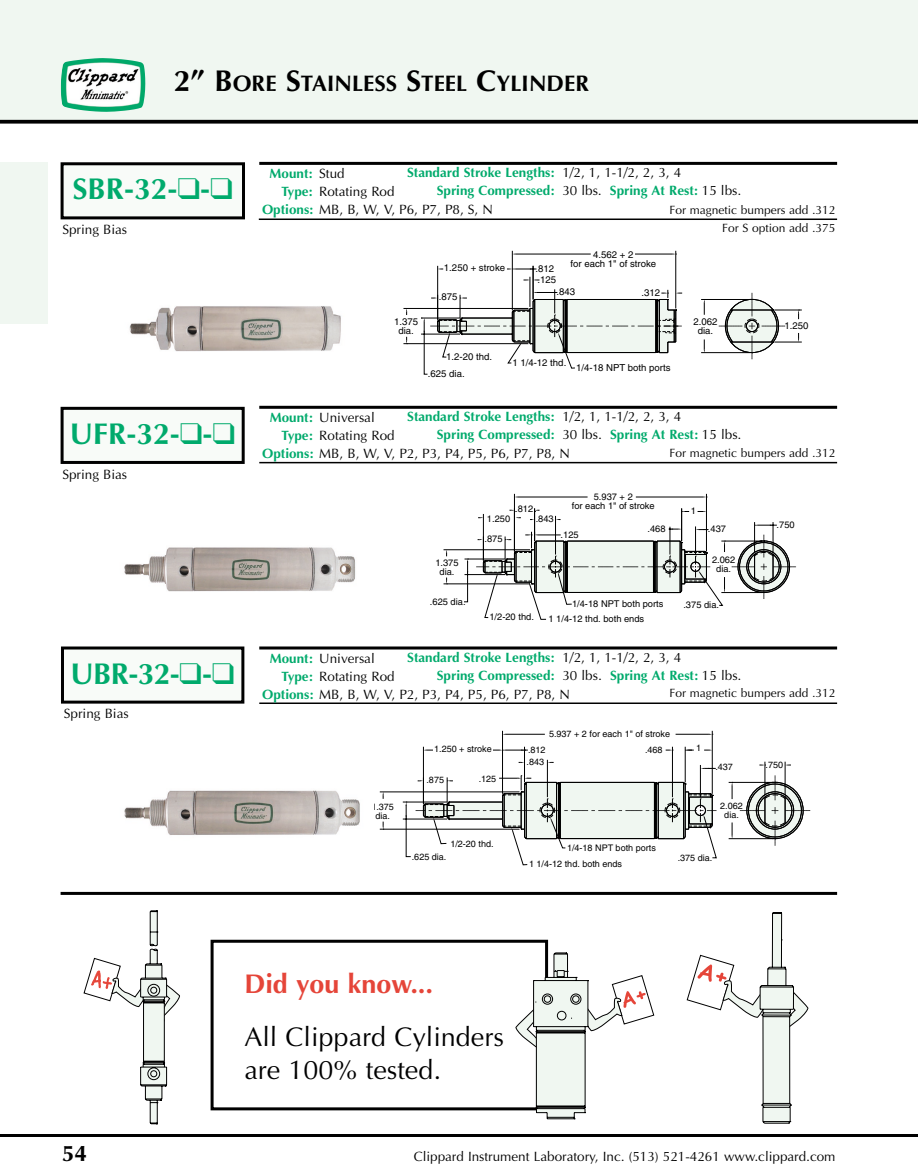
<style>
.page{position:relative;width:918px;height:1173px;background:#fff}
.page>*{position:absolute;margin:0;border:0;box-sizing:border-box;transform-origin:0 0}
.t1{font:700 30px "Optima";color:#00aa6c}
.t2{font:27px/32.8px "Optima";color:#000}
.t3{font:700 27px "Optima";color:#e54539}
.t4{font:700 22.5px "Optima";color:#000}
.t5{font:13.5px "Optima";color:#000}
.t6{font:700 13.5px/18px "Optima";color:#00aa6c}
.t7{font:12px/18px "Optima";color:#000;text-align:right}
.t8{font:9.6px/9.6px "Helvetica";color:#000;text-align:center}
.t9{font:9.3px/9.3px "Helvetica";color:#000;text-align:center}
.t10{font:9px/9px "Helvetica";color:#000;text-align:center}
.s1{font-size:30px}
.s2{font-weight:400;color:#000}
.s3{font-weight:700;color:#00aa6c}
</style>
<div class="page">
<div style="left:0;top:0;width:918px;height:121px;background:#f0f7f1"></div>
<svg style="left:0;top:120px;width:918px;height:4px;background:#1a1a1a"></svg>
<img style="left:61px;top:58px;width:84px;height:54px">
<hr style="left:0;top:1134px;width:918px;height:3px;background:#000">
<div style="left:0;top:162px;width:47px;height:162px;background:#f0f7f1"></div>
<div style="left:62px;top:164px;width:182px;height:54px;background:#f8fbf8"></div>
<div style="left:61px;top:162px;width:184px;height:57px;border:3px solid #000"></div>
<hr style="left:259px;top:162px;width:578px;height:3px;background:#000">
<hr style="left:403px;top:308px;width:125px;height:1px;background:#000">
<hr style="left:403px;top:343px;width:125px;height:1px;background:#000">
<svg style="left:406px;top:337px;width:2px;height:7px"></svg>
<hr style="left:512px;top:251px;width:1px;height:59px;background:#000">
<hr style="left:676px;top:251px;width:1px;height:57px;background:#000">
<hr style="left:515px;top:254px;width:76px;height:1px;background:#000">
<hr style="left:635px;top:254px;width:38px;height:1px;background:#000">
<svg style="left:421px;top:265px;width:381px;height:110px"></svg>
<hr style="left:259px;top:219px;width:578px;height:1px;background:#000">
<div style="left:62px;top:408px;width:181px;height:54px;background:#f8fbf8"></div>
<div style="left:61px;top:407px;width:184px;height:57px;border:3px solid #000"></div>
<hr style="left:259px;top:406px;width:578px;height:3px;background:#000">
<hr style="left:444px;top:549px;width:86px;height:1px;background:#000">
<hr style="left:444px;top:584px;width:86px;height:1px;background:#000">
<svg style="left:446px;top:578px;width:2px;height:7px"></svg>
<hr style="left:514px;top:494px;width:1px;height:57px;background:#000">
<hr style="left:706px;top:494px;width:1px;height:57px;background:#000">
<hr style="left:518px;top:497px;width:70px;height:1px;background:#000">
<hr style="left:636px;top:497px;width:67px;height:1px;background:#000">
<svg style="left:464px;top:508px;width:332px;height:112px"></svg>
<hr style="left:259px;top:462px;width:578px;height:1px;background:#000">
<div style="left:62px;top:648px;width:181px;height:54px;background:#f8fbf8"></div>
<div style="left:61px;top:647px;width:183px;height:57px;border:3px solid #000"></div>
<svg style="left:259px;top:646px;width:578px;height:4px;background:#3f3f3f"></svg>
<hr style="left:380px;top:792px;width:140px;height:1px;background:#000">
<hr style="left:380px;top:829px;width:140px;height:1px;background:#000">
<hr style="left:502px;top:731px;width:1px;height:63px;background:#000">
<hr style="left:712px;top:731px;width:1px;height:63px;background:#000">
<hr style="left:506px;top:734px;width:39px;height:1px;background:#000">
<hr style="left:676px;top:734px;width:33px;height:1px;background:#000">
<svg style="left:402px;top:746px;width:408px;height:119px"></svg>
<hr style="left:259px;top:703px;width:578px;height:1px;background:#000">
<hr style="left:61px;top:892px;width:776px;height:3px;background:#000">
<img style="left:129px;top:306px;width:212px;height:46px">
<img style="left:124px;top:547px;width:232px;height:45px">
<img style="left:124px;top:790px;width:236px;height:45px">
<div style="left:211px;top:940px;width:337px;height:170px;border:3px solid #000"></div>
<svg style="left:515px;top:952px;width:139px;height:167px"></svg>
<svg style="left:686px;top:912px;width:123px;height:212px"></svg>
<svg style="left:83px;top:910px;width:97px;height:215px"></svg>
<h3 class="t4" style="left:174px;top:74px;width:417px"><span class="s1">2” B</span>ORE <span class="s1">S</span>TAINLESS <span class="s1">S</span>TEEL <span class="s1">C</span>YLINDER</h3>
<h1 class="t1" style="left:73px;top:177px;width:162px">SBR-32-❑-❑</h1>
<p class="t5" style="left:62px;top:224px;width:66px">Spring Bias</p>
<h1 class="t1" style="left:70px;top:421px;width:167px">UFR-32-❑-❑</h1>
<p class="t5" style="left:62px;top:469px;width:66px">Spring Bias</p>
<h1 class="t1" style="left:71px;top:661px;width:166px">UBR-32-❑-❑</h1>
<p class="t5" style="left:64px;top:708px;width:66px">Spring Bias</p>
<p class="t6" style="left:437px;top:165px;width:306px;text-indent:-30px">Standard Stroke Lengths: <span class="s2">1/2, 1, 1-1/2, 2, 3, 4<br></span>Spring Compressed: <span class="s2">30 lbs.</span> Spring At Rest: <span class="s2">15 lbs.</span></p>
<p class="t6" style="left:270px;top:165px;width:77px">Mount: <span class="s2">Stud</span></p>
<p class="t5" style="left:281px;top:186px;width:115px"><span class="s3">Type:</span> Rotating Rod</p>
<p class="t5" style="left:262px;top:204px;width:232px"><span class="s3">Options:</span> MB, B, W, V, P6, P7, P8, S, N</p>
<p class="t7" style="left:670px;top:202px;width:168px">For magnetic bumpers add .312<br>For S option add .375</p>
<p class="t8" style="left:394px;top:317px;width:26px">1.375 dia.</p>
<p class="t8" style="left:444px;top:264px;width:63px">1.250 + stroke</p>
<p class="t8" style="left:439px;top:293px;width:20px">.875</p>
<p class="t8" style="left:571px;top:250px;width:87px">4.562 + 2<br>for each 1" of stroke</p>
<p class="t8" style="left:641px;top:288px;width:20px">.312</p>
<p class="t8" style="left:535px;top:265px;width:20px">.812</p>
<p class="t8" style="left:537px;top:276px;width:20px">.125</p>
<p class="t8" style="left:556px;top:288px;width:20px">.843</p>
<p class="t8" style="left:446px;top:353px;width:47px">1.2-20 thd.</p>
<p class="t8" style="left:428px;top:369px;width:38px">.625 dia.</p>
<p class="t8" style="left:512px;top:359px;width:55px">1 1/4-12 thd.</p>
<p class="t8" style="left:576px;top:364px;width:96px">1/4-18 NPT both ports</p>
<p class="t8" style="left:694px;top:318px;width:26px">2.062 dia.</p>
<p class="t8" style="left:784px;top:322px;width:26px">1.250</p>
<p class="t6" style="left:437px;top:409px;width:306px;text-indent:-30px">Standard Stroke Lengths: <span class="s2">1/2, 1, 1-1/2, 2, 3, 4<br></span>Spring Compressed: <span class="s2">30 lbs.</span> Spring At Rest: <span class="s2">15 lbs.</span></p>
<p class="t5" style="left:270px;top:411px;width:107px"><span class="s3">Mount:</span> Universal</p>
<p class="t5" style="left:281px;top:429px;width:115px"><span class="s3">Type:</span> Rotating Rod</p>
<p class="t5" style="left:262px;top:447px;width:309px"><span class="s3">Options:</span> MB, B, W, V, P2, P3, P4, P5, P6, P7, P8, N</p>
<p class="t7" style="left:670px;top:445px;width:168px">For magnetic bumpers add .312</p>
<p class="t9" style="left:435px;top:559px;width:25px">1.375 dia.</p>
<p class="t9" style="left:430px;top:598px;width:37px">.625 dia.</p>
<p class="t9" style="left:515px;top:505px;width:20px">.812</p>
<p class="t9" style="left:487px;top:515px;width:25px">1.250</p>
<p class="t9" style="left:536px;top:515px;width:20px">.843</p>
<p class="t9" style="left:572px;top:493px;width:85px">5.937 + 2<br>for each 1" of stroke</p>
<p class="t9" style="left:485px;top:535px;width:20px">.875</p>
<p class="t9" style="left:561px;top:531px;width:20px">.125</p>
<p class="t9" style="left:648px;top:525px;width:20px">.468</p>
<p class="t9" style="left:572px;top:600px;width:93px">1/4-18 NPT both ports</p>
<p class="t9" style="left:489px;top:613px;width:46px">1/2-20 thd.</p>
<p class="t9" style="left:548px;top:615px;width:97px">1 1/4-12 thd. both ends</p>
<p class="t9" style="left:691px;top:507px;width:7px">1</p>
<p class="t9" style="left:708px;top:525px;width:20px">.437</p>
<p class="t9" style="left:712px;top:556px;width:25px">2.062 dia.</p>
<p class="t9" style="left:683px;top:601px;width:37px">.375 dia.</p>
<p class="t9" style="left:777px;top:521px;width:20px">.750</p>
<p class="t6" style="left:437px;top:650px;width:306px;text-indent:-30px">Standard Stroke Lengths: <span class="s2">1/2, 1, 1-1/2, 2, 3, 4<br></span>Spring Compressed: <span class="s2">30 lbs.</span> Spring At Rest: <span class="s2">15 lbs.</span></p>
<p class="t5" style="left:270px;top:652px;width:107px"><span class="s3">Mount:</span> Universal</p>
<p class="t5" style="left:281px;top:670px;width:115px"><span class="s3">Type:</span> Rotating Rod</p>
<p class="t5" style="left:262px;top:688px;width:309px"><span class="s3">Options:</span> MB, B, W, V, P2, P3, P4, P5, P6, P7, P8, N</p>
<p class="t7" style="left:670px;top:686px;width:168px">For magnetic bumpers add .312</p>
<p class="t10" style="left:371px;top:803px;width:24px">1.375 dia.</p>
<p class="t10" style="left:434px;top:746px;width:59px">1.250 + stroke</p>
<p class="t10" style="left:479px;top:775px;width:19px">.125</p>
<p class="t10" style="left:426px;top:776px;width:19px">.875</p>
<p class="t10" style="left:450px;top:840px;width:45px">1/2-20 thd.</p>
<p class="t10" style="left:412px;top:853px;width:36px">.625 dia.</p>
<p class="t10" style="left:645px;top:727px;width:27px;line-height:15.6px;text-align:left;text-indent:-96px">5.937 + 2 for each 1" of stroke .468</p>
<p class="t10" style="left:528px;top:746px;width:19px">.812</p>
<p class="t10" style="left:527px;top:758px;width:19px">.843</p>
<p class="t10" style="left:696px;top:745px;width:7px">1</p>
<p class="t10" style="left:715px;top:764px;width:19px">.437</p>
<p class="t10" style="left:720px;top:802px;width:24px">2.062 dia.</p>
<p class="t10" style="left:567px;top:844px;width:90px">1/4-18 NPT both ports</p>
<p class="t10" style="left:529px;top:860px;width:95px">1 1/4-12 thd. both ends</p>
<p class="t10" style="left:678px;top:854px;width:36px">.375 dia.</p>
<p class="t10" style="left:765px;top:761px;width:19px">.750</p>
<h2 class="t3" style="left:244px;top:973px;width:190px">Did you know...</h2>
<h2 class="t2" style="left:244px;top:1023px;width:261px">All Clippard Cylinders are 100% tested.</h2>
<h3 class="t4" style="left:62px;top:1144px;width:27px">54</h3>
<p class="t5" style="left:414px;top:1151px;width:423px">Clippard Instrument Laboratory, Inc. (513) 521-4261 www.clippard.com</p>
</div>
